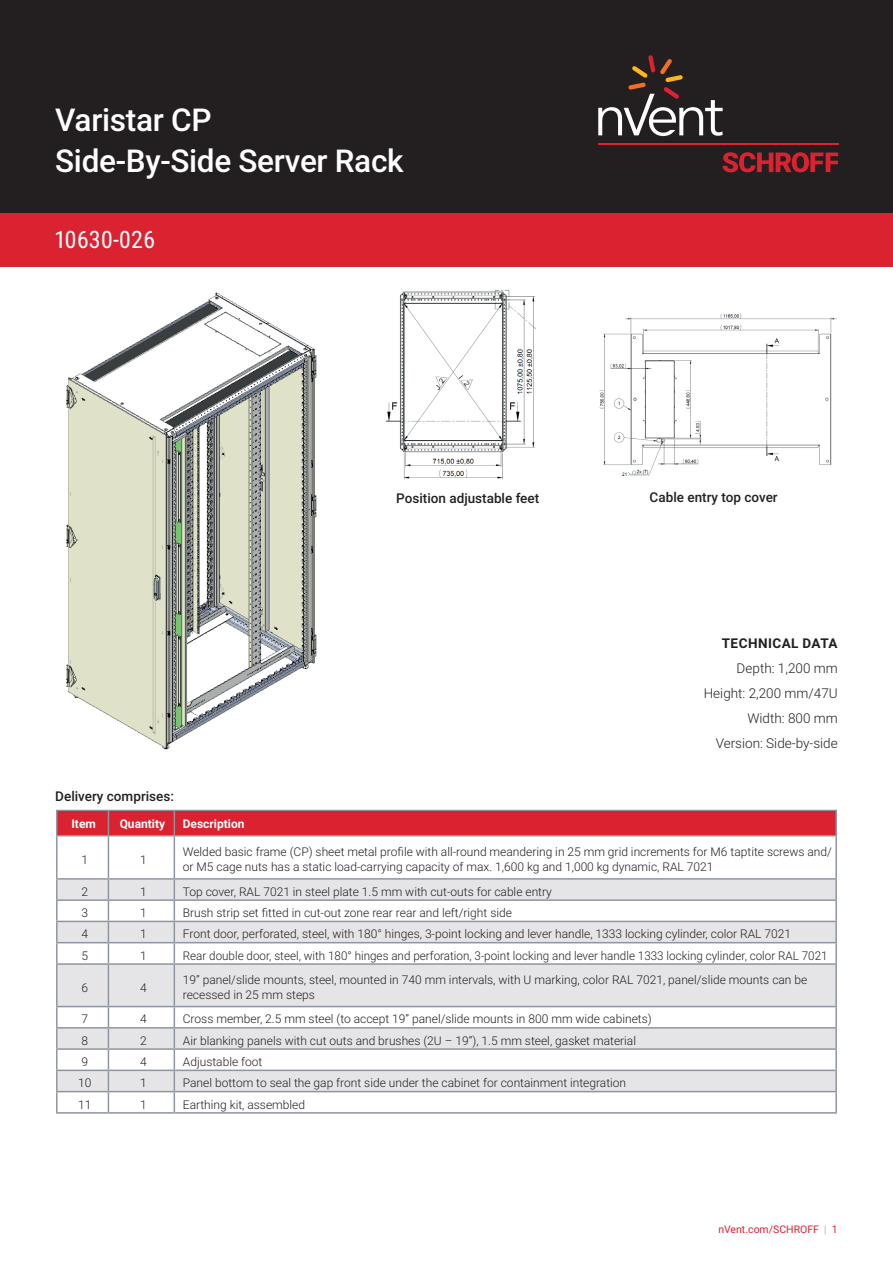
<style>
.page{position:relative;width:893px;height:1263px;background:#fff}
.page>*{position:absolute;margin:0;border:0;box-sizing:border-box;transform-origin:0 0}
.t1{font:500 31.5px/41.4px "Roboto";letter-spacing:-.01em;color:#fff}
.t2{font:24px "Roboto Condensed";color:#fff}
.t3{font:300 13.5px/24.8px "Roboto";color:#231f20;text-align:right}
.t4{font:500 13.5px "Roboto";color:#231f20}
.t5{font:700 13.5px "Roboto";letter-spacing:.035em;color:#231f20}
.t6{font:300 12px/15.8px "Roboto";color:#231f20}
.t7{font:700 12px "Roboto";color:#fff}
.t8{font:10.5px "Roboto";color:#db2230}
.s1{font-weight:300;color:#8f959e}
</style>
<div class="page">
<img style="left:66px;top:292px;width:251px;height:458px">
<div style="left:0;top:0;width:893px;height:213px;background:#231f20"></div>
<div style="left:0;top:214px;width:893px;height:53px;background:#db2230"></div>
<svg style="left:723px;top:152px;width:115px;height:20px"></svg>
<hr style="left:599px;top:143px;width:239px;height:2px;background:#db2230">
<svg style="left:599px;top:55px;width:124px;height:81px"></svg>
<svg style="left:58px;top:880px;width:777px;height:211px;fill:#e5e5e8"></svg>
<div style="left:58px;top:811px;width:777px;height:24px;background:#db2230"></div>
<hr style="left:835px;top:811px;width:2px;height:24px;background:#8f959e">
<hr style="left:56px;top:835px;width:52px;height:1px;background:#8f959e">
<hr style="left:108px;top:835px;width:66px;height:1px;background:#8f959e">
<hr style="left:108px;top:836px;width:1px;height:42px;background:#8f959e">
<hr style="left:174px;top:835px;width:663px;height:1px;background:#8f959e">
<hr style="left:174px;top:836px;width:1px;height:42px;background:#8f959e">
<hr style="left:835px;top:836px;width:2px;height:42px;background:#8f959e">
<hr style="left:56px;top:878px;width:52px;height:2px;background:#8f959e">
<hr style="left:108px;top:878px;width:66px;height:2px;background:#8f959e">
<hr style="left:174px;top:878px;width:663px;height:2px;background:#8f959e">
<svg style="left:835px;top:880px;width:2px;height:19px"></svg>
<hr style="left:56px;top:899px;width:52px;height:2px;background:#8f959e">
<hr style="left:108px;top:899px;width:66px;height:2px;background:#8f959e">
<hr style="left:174px;top:899px;width:663px;height:2px;background:#8f959e">
<hr style="left:835px;top:901px;width:2px;height:20px;background:#8f959e">
<hr style="left:56px;top:921px;width:52px;height:1px;background:#8f959e">
<hr style="left:108px;top:921px;width:66px;height:1px;background:#8f959e">
<hr style="left:174px;top:921px;width:663px;height:1px;background:#8f959e">
<hr style="left:835px;top:922px;width:2px;height:20px;background:#8f959e">
<hr style="left:56px;top:942px;width:52px;height:1px;background:#8f959e">
<hr style="left:108px;top:942px;width:66px;height:1px;background:#8f959e">
<svg style="left:108px;top:880px;width:1px;height:83px"></svg>
<hr style="left:174px;top:942px;width:663px;height:1px;background:#8f959e">
<svg style="left:174px;top:880px;width:1px;height:83px"></svg>
<hr style="left:835px;top:943px;width:2px;height:20px;background:#8f959e">
<hr style="left:56px;top:963px;width:52px;height:2px;background:#8f959e">
<hr style="left:108px;top:963px;width:66px;height:2px;background:#8f959e">
<hr style="left:108px;top:965px;width:1px;height:41px;background:#8f959e">
<hr style="left:174px;top:963px;width:663px;height:2px;background:#8f959e">
<hr style="left:174px;top:965px;width:1px;height:41px;background:#8f959e">
<hr style="left:835px;top:965px;width:2px;height:41px;background:#8f959e">
<hr style="left:56px;top:1006px;width:52px;height:1px;background:#8f959e">
<hr style="left:108px;top:1006px;width:66px;height:1px;background:#8f959e">
<hr style="left:174px;top:1006px;width:663px;height:1px;background:#8f959e">
<hr style="left:835px;top:1007px;width:2px;height:20px;background:#8f959e">
<hr style="left:56px;top:1027px;width:52px;height:1px;background:#8f959e">
<hr style="left:108px;top:1027px;width:66px;height:1px;background:#8f959e">
<hr style="left:174px;top:1027px;width:663px;height:1px;background:#8f959e">
<hr style="left:835px;top:1028px;width:2px;height:20px;background:#8f959e">
<hr style="left:56px;top:1048px;width:52px;height:2px;background:#8f959e">
<hr style="left:108px;top:1048px;width:66px;height:2px;background:#8f959e">
<hr style="left:174px;top:1048px;width:663px;height:2px;background:#8f959e">
<svg style="left:835px;top:1050px;width:2px;height:19px"></svg>
<hr style="left:56px;top:1069px;width:52px;height:2px;background:#8f959e">
<hr style="left:108px;top:1069px;width:66px;height:2px;background:#8f959e">
<hr style="left:174px;top:1069px;width:663px;height:2px;background:#8f959e">
<hr style="left:835px;top:1071px;width:2px;height:20px;background:#8f959e">
<hr style="left:56px;top:1091px;width:52px;height:1px;background:#8f959e">
<hr style="left:108px;top:1091px;width:66px;height:1px;background:#8f959e">
<svg style="left:108px;top:1007px;width:1px;height:105px"></svg>
<hr style="left:174px;top:1091px;width:663px;height:1px;background:#8f959e">
<svg style="left:174px;top:1007px;width:1px;height:105px"></svg>
<hr style="left:835px;top:1092px;width:2px;height:20px;background:#8f959e">
<hr style="left:56px;top:1112px;width:52px;height:1px;background:#8f959e">
<hr style="left:108px;top:1112px;width:66px;height:1px;background:#8f959e">
<hr style="left:174px;top:1112px;width:663px;height:1px;background:#8f959e">
<div style="left:55px;top:808px;width:791px;height:374px;border:2px solid #fff"></div>
<img style="left:385px;top:290px;width:151px;height:190px">
<img style="left:599px;top:313px;width:238px;height:162px">
<h1 class="t1" style="left:55px;top:98px;width:350px">Varistar CP<br>Side-By-Side Server Rack</h1>
<h2 class="t2" style="left:55px;top:222px;width:101px">10630-026</h2>
<p class="t4" style="left:55px;top:787px;width:120px">Delivery comprises:</p>
<p class="t4" style="left:396px;top:488px;width:145px">Position adjustable feet</p>
<p class="t4" style="left:650px;top:487px;width:130px">Cable entry top cover</p>
<p class="t5" style="left:722px;top:634px;width:117px">TECHNICAL DATA</p>
<p class="t3" style="left:704px;top:656px;width:135px">Depth: 1,200 mm<br>Height: 2,200 mm/47U<br>Width: 800 mm<br>Version: Side-by-side</p>
<p class="t7" style="left:71px;top:815px;width:26px">Item</p>
<p class="t7" style="left:120px;top:815px;width:47px">Quantity</p>
<p class="t7" style="left:183px;top:815px;width:63px">Description</p>
<p class="t6" style="left:81px;top:851px;width:8px">1</p>
<p class="t6" style="left:140px;top:851px;width:8px">1</p>
<p class="t6" style="left:183px;top:843px;width:651px">Welded basic frame (CP) sheet metal profile with all-round meandering in 25 mm grid increments for M6 taptite screws and/ or M5 cage nuts has a static load-carrying capacity of max. 1,600 kg and 1,000 kg dynamic, RAL 7021</p>
<p class="t6" style="left:81px;top:883px;width:8px">2</p>
<p class="t6" style="left:140px;top:883px;width:8px">1</p>
<p class="t6" style="left:183px;top:883px;width:371px">Top cover, RAL 7021 in steel plate 1.5 mm with cut-outs for cable entry</p>
<p class="t6" style="left:81px;top:904px;width:8px">3</p>
<p class="t6" style="left:140px;top:904px;width:8px">1</p>
<p class="t6" style="left:183px;top:904px;width:331px">Brush strip set fitted in cut-out zone rear rear and left/right side</p>
<p class="t6" style="left:81px;top:926px;width:8px">4</p>
<p class="t6" style="left:140px;top:926px;width:8px">1</p>
<p class="t6" style="left:183px;top:926px;width:610px">Front door, perforated, steel, with 180° hinges, 3-point locking and lever handle, 1333 locking cylinder, color RAL 7021</p>
<p class="t6" style="left:81px;top:947px;width:8px">5</p>
<p class="t6" style="left:140px;top:947px;width:8px">1</p>
<p class="t6" style="left:183px;top:947px;width:646px">Rear double door, steel, with 180° hinges and perforation, 3-point locking and lever handle 1333 locking cylinder, color RAL 7021</p>
<p class="t6" style="left:81px;top:979px;width:8px">6</p>
<p class="t6" style="left:140px;top:979px;width:8px">4</p>
<p class="t6" style="left:183px;top:971px;width:626px">19” panel/slide mounts, steel, mounted in 740 mm intervals, with U marking, color RAL 7021, panel/slide mounts can be recessed in 25 mm steps</p>
<p class="t6" style="left:81px;top:1011px;width:8px">7</p>
<p class="t6" style="left:140px;top:1011px;width:8px">4</p>
<p class="t6" style="left:183px;top:1011px;width:470px">Cross member, 2.5 mm steel (to accept 19” panel/slide mounts in 800 mm wide cabinets)</p>
<p class="t6" style="left:81px;top:1032px;width:8px">8</p>
<p class="t6" style="left:140px;top:1032px;width:8px">2</p>
<p class="t6" style="left:183px;top:1032px;width:455px">Air blanking panels with cut outs and brushes (2U – 19”), 1.5 mm steel, gasket material</p>
<p class="t6" style="left:81px;top:1053px;width:8px">9</p>
<p class="t6" style="left:140px;top:1053px;width:8px">4</p>
<p class="t6" style="left:183px;top:1053px;width:81px">Adjustable foot</p>
<p class="t6" style="left:78px;top:1075px;width:15px">10</p>
<p class="t6" style="left:140px;top:1075px;width:8px">1</p>
<p class="t6" style="left:183px;top:1075px;width:445px">Panel bottom to seal the gap front side under the cabinet for containment integration</p>
<p class="t6" style="left:78px;top:1096px;width:15px">11</p>
<p class="t6" style="left:140px;top:1096px;width:8px">1</p>
<p class="t6" style="left:183px;top:1096px;width:124px">Earthing kit, assembled</p>
<p class="t8" style="left:718px;top:1222px;width:121px">nVent.com/SCHROFF <span class="s1">|</span> 1</p>
</div>
